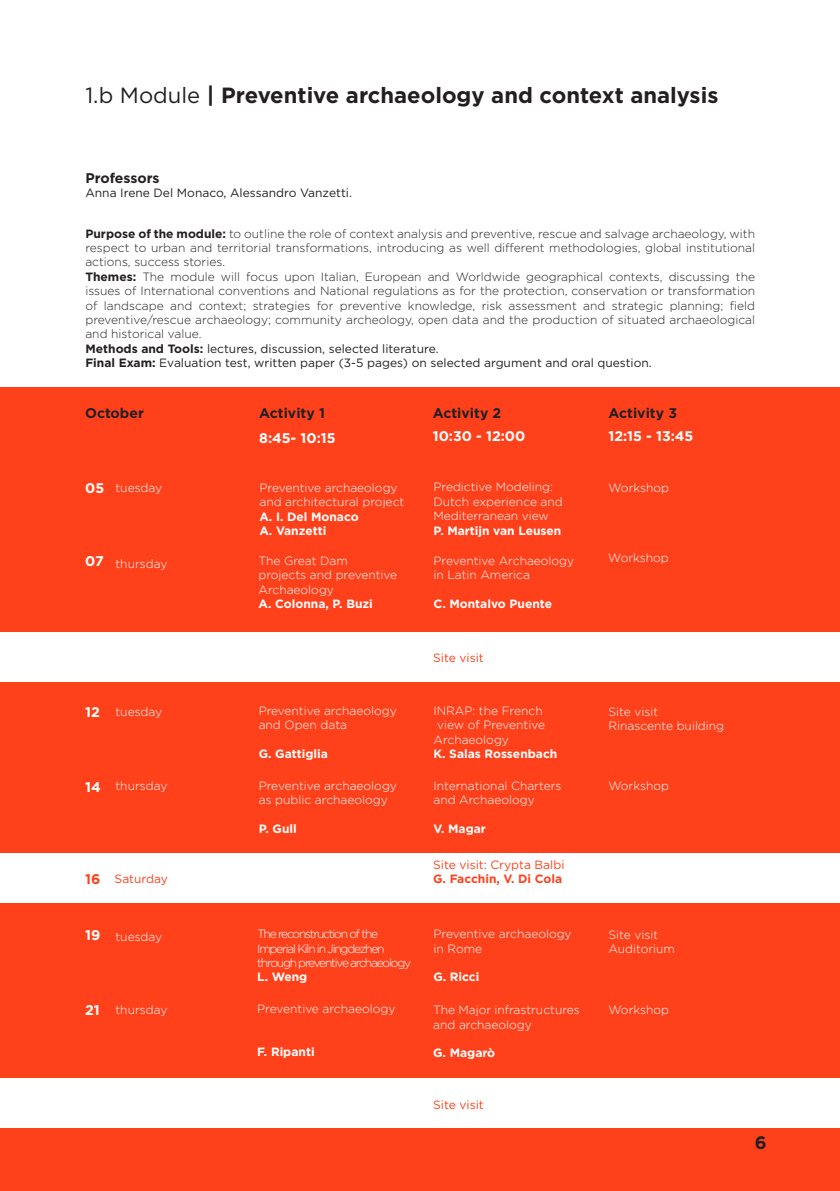
<style>
.page{position:relative;width:840px;height:1191px;background:#fff}
.page>*{position:absolute;margin:0;border:0;box-sizing:border-box;transform-origin:0 0}
.t1{font:700 22px "Gotham";color:#231f20}
.t2{font:700 18px "Gotham";color:#231f20}
.t3{font:700 14px "Gotham";color:#fff}
.t4{font:700 14px "Gotham";color:#231f20}
.t5{font:300 12px/14.4px "Gotham";color:#231f20}
.t6{font:300 12px/14.4px "Gotham";color:#fff}
.t7{font:700 12px/14.4px "Gotham";color:#fff}
.t8{font:300 12px/14.4px "Gotham";letter-spacing:-.1em;color:#fff}
.t9{font:12px "Gotham";color:#ff411b}
.t10{font:12px "Gotham";color:#231f20}
.t11{font:700 12px "Gotham";color:#ff411b}
.s1{font-weight:400}
.s2{font-weight:700}
.s3{font-weight:700;font-size:14px}
</style>
<div class="page">
<div style="left:0;top:660px;width:839px;height:531px;background:#ff411b"></div>
<div style="left:0;top:387px;width:839px;height:245px;background:#ff411b"></div>
<div style="left:0;top:632px;width:839px;height:50px;background:#fff"></div>
<div style="left:0;top:853px;width:839px;height:50px;background:#fff"></div>
<div style="left:0;top:1078px;width:839px;height:49px;background:#fff"></div>
<h1 class="t1" style="left:85px;top:80px;width:634px"><span class="s1">1.b Module</span> | Preventive archaeology and context analysis</h1>
<p class="t4" style="left:85px;top:168px;width:76px">Professors</p>
<p class="t10" style="left:85px;top:185px;width:268px">Anna Irene Del Monaco, Alessandro Vanzetti.</p>
<p class="t5" style="left:85px;top:226px;width:671px"><span class="s2">Purpose of the module:</span> to outline the role of context analysis and preventive, rescue and salvage archaeology, with respect to urban and territorial transformations, introducing as well different methodologies, global institutional actions, success stories.<br><span class="s2">Themes:</span> The module will focus upon Italian, European and Worldwide geographical contexts, discussing the issues of International conventions and National regulations as for the protection, conservation or transformation of landscape and context; strategies for preventive knowledge, risk assessment and strategic planning; field preventive/rescue archaeology; community archeology, open data and the production of situated archaeological and historical value.<br><span class="s2">Methods and Tools:</span> <span class="s1">lectures, discussion, selected literature.<br></span><span class="s2">Final Exam:</span> <span class="s1">Evaluation test, written paper (3-5 pages) on selected argument and oral question.</span></p>
<p class="t4" style="left:85px;top:404px;width:60px">October</p>
<p class="t4" style="left:259px;top:404px;width:67px">Activity 1</p>
<p class="t3" style="left:259px;top:429px;width:78px">8:45- 10:15</p>
<p class="t4" style="left:432px;top:404px;width:70px">Activity 2</p>
<p class="t3" style="left:432px;top:426px;width:94px">10:30 - 12:00</p>
<p class="t4" style="left:608px;top:404px;width:70px">Activity 3</p>
<p class="t3" style="left:608px;top:426px;width:86px">12:15 - 13:45</p>
<p class="t3" style="left:85px;top:478px;width:21px">05</p>
<p class="t6" style="left:115px;top:480px;width:48px">tuesday</p>
<p class="t6" style="left:259px;top:480px;width:146px">Preventive archaeology and architectural project</p>
<p class="t7" style="left:259px;top:509px;width:101px">A. I. Del Monaco<br>A. Vanzetti</p>
<p class="t6" style="left:433px;top:479px;width:131px">Predictive Modeling:<br>Dutch experience and<br>Mediterranean view</p>
<p class="t7" style="left:433px;top:523px;width:129px">P. Martijn van Leusen</p>
<p class="t6" style="left:608px;top:480px;width:62px">Workshop</p>
<p class="t3" style="left:85px;top:552px;width:20px">07</p>
<p class="t6" style="left:115px;top:556px;width:53px">thursday</p>
<p class="t6" style="left:258px;top:553px;width:140px">The Great Dam projects and preventive<br>Archaeology</p>
<p class="t7" style="left:258px;top:596px;width:116px">A. Colonna, P. Buzi</p>
<p class="t6" style="left:433px;top:553px;width:142px">Preventive Archaeology in Latin America</p>
<p class="t7" style="left:433px;top:596px;width:120px">C. Montalvo Puente</p>
<p class="t6" style="left:608px;top:550px;width:62px">Workshop</p>
<p class="t9" style="left:433px;top:650px;width:52px">Site visit</p>
<p class="t3" style="left:85px;top:703px;width:16px">12</p>
<p class="t6" style="left:115px;top:704px;width:48px">tuesday</p>
<p class="t6" style="left:258px;top:703px;width:140px">Preventive archaeology and Open data</p>
<p class="t7" style="left:258px;top:746px;width:71px">G. Gattiglia</p>
<p class="t6" style="left:433px;top:703px;width:111px">INRAP: the French</p>
<p class="t6" style="left:437px;top:717px;width:109px">view of Preventive</p>
<p class="t6" style="left:433px;top:731px;width:77px">Archaeology</p>
<p class="t7" style="left:433px;top:746px;width:125px">K. Salas Rossenbach</p>
<p class="t6" style="left:608px;top:704px;width:117px">Site visit<br>Rinascente building</p>
<p class="t3" style="left:85px;top:777px;width:17px">14</p>
<p class="t6" style="left:115px;top:778px;width:53px">thursday</p>
<p class="t6" style="left:259px;top:777px;width:140px">Preventive archaeology as public archaeology</p>
<p class="t7" style="left:259px;top:821px;width:39px">P. Gull</p>
<p class="t6" style="left:433px;top:778px;width:129px">International Charters and Archaeology</p>
<p class="t7" style="left:433px;top:821px;width:54px">V. Magar</p>
<p class="t6" style="left:608px;top:777px;width:62px">Workshop</p>
<p class="t9" style="left:85px;top:871px;width:84px"><span class="s3">16</span> Saturday</p>
<p class="t9" style="left:433px;top:856px;width:133px">Site visit: Crypta Balbi</p>
<p class="t11" style="left:433px;top:871px;width:130px">G. Facchin, V. Di Cola</p>
<p class="t3" style="left:85px;top:925px;width:17px">19</p>
<p class="t6" style="left:115px;top:928px;width:48px">tuesday</p>
<p class="t3" style="left:85px;top:1001px;width:16px">21</p>
<p class="t6" style="left:115px;top:1002px;width:53px">thursday</p>
<p class="t8" style="left:257px;top:926px;width:155px">The reconstruction of the<br>Imperial Kiln in Jingdezhen through preventive archaeology</p>
<p class="t7" style="left:257px;top:969px;width:52px">L. Weng</p>
<p class="t6" style="left:257px;top:1001px;width:140px">Preventive archaeology</p>
<p class="t7" style="left:257px;top:1044px;width:59px">F. Ripanti</p>
<p class="t6" style="left:433px;top:926px;width:140px">Preventive archaeology in Rome</p>
<p class="t7" style="left:433px;top:969px;width:47px">G. Ricci</p>
<p class="t6" style="left:433px;top:1002px;width:148px">The Major infrastructures and archaeology</p>
<p class="t7" style="left:433px;top:1045px;width:63px">G. Magarò</p>
<p class="t6" style="left:608px;top:927px;width:68px">Site visit<br>Auditorium</p>
<p class="t6" style="left:608px;top:1001px;width:62px">Workshop</p>
<p class="t9" style="left:433px;top:1097px;width:52px">Site visit</p>
<h2 class="t2" style="left:754px;top:1131px;width:13px">6</h2>
</div>
